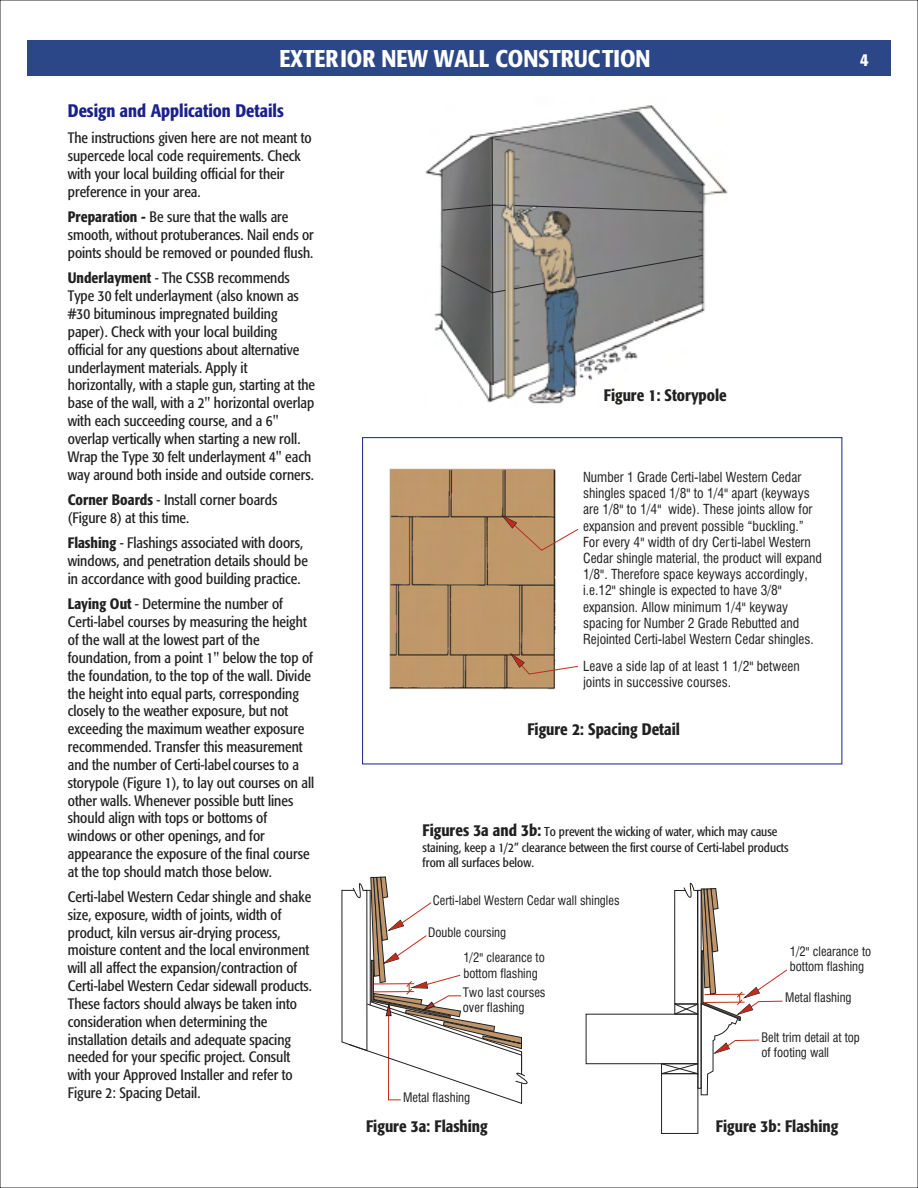
<style>
.page{position:relative;width:918px;height:1188px;background:#fff}
.page>*{position:absolute;margin:0;border:0;box-sizing:border-box;transform-origin:0 0}
.t1{font:500 condensed 24px "Formata";color:#fff}
.t2{font:500 condensed 18px "Formata";color:#1a218c}
.t3{font:500 condensed 18px "Formata";color:#fff}
.t4{font:500 condensed 16.5px "Formata";color:#212121}
.t5{font:condensed 15px/17.9px "Formata";color:#212121}
.t6{font:13.5px/16.2px "Swis 721 Cn BT";color:#212121}
.t7{font:12.75px/15.3px "Swis 721 Cn BT";color:#212121}
.t8{font:condensed 12.75px/15.6px "Formata";color:#212121}
.s1{font-weight:500}
.s2{font-weight:500;font-size:16.5px}
</style>
<div class="page">
<img style="left:425px;top:105px;width:303px;height:299px">
<div style="left:27px;top:40px;width:864px;height:36px;background:#2b4787"></div>
<svg style="left:390px;top:469px;width:189px;height:218px;background:#c09f79"></svg>
<div style="left:661px;top:1073px;width:37px;height:61px;border:1px solid #212121"></div>
<div style="left:586px;top:1014px;width:112px;height:50px;border:1px solid #212121"></div>
<svg style="left:661px;top:883px;width:126px;height:212px"></svg>
<svg style="left:341px;top:876px;width:187px;height:228px"></svg>
<div style="left:362px;top:437px;width:480px;height:327px;border:1px solid #1a218c"></div>
<svg style="left:513px;top:283px;width:32px;height:7px"></svg>
<svg style="left:576px;top:255px;width:127px;height:23px;background:#7e7e7f"></svg>
<svg style="left:514px;top:205px;width:189px;height:8px;background:#787878"></svg>
<svg style="left:441px;top:137px;width:65px;height:248px;background:#838483"></svg>
<p class="t1" style="left:280px;top:49px;width:372px">EXTERIOR NEW WALL CONSTRUCTION</p>
<p class="t3" style="left:860px;top:53px;width:10px">4</p>
<p class="t2" style="left:68px;top:104px;width:217px">Design and Application Details</p>
<p class="t5" style="left:68px;top:131px;width:245px">The instructions given here are not meant to supercede local code requirements. Check with your local building official for their preference in your area.</p>
<p class="t5" style="left:68px;top:210px;width:248px"><span class="s1">Preparation -</span> Be sure that the walls are smooth, without protuberances. Nail ends or points should be removed or pounded flush.</p>
<p class="t5" style="left:68px;top:271px;width:249px"><span class="s1">Underlayment</span> - The CSSB recommends Type 30 felt underlayment (also known as #30 bituminous impregnated building paper). Check with your local building official for any questions about alternative underlayment materials. Apply it horizontally, with a staple gun, starting at the base of the wall, with a 2" horizontal overlap with each succeeding course, and a 6" overlap vertically when starting a new roll.<br>Wrap the Type 30 felt underlayment 4" each way around both inside and outside corners.</p>
<p class="t5" style="left:68px;top:492px;width:211px"><span class="s1">Corner Boards</span> - Install corner boards (Figure 8) at this time.</p>
<p class="t5" style="left:68px;top:536px;width:242px"><span class="s1">Flashing</span> - Flashings associated with doors, windows, and penetration details should be in accordance with good building practice.</p>
<p class="t5" style="left:68px;top:597px;width:248px"><span class="s1">Laying Out</span> - Determine the number of Certi-label courses by measuring the height of the wall at the lowest part of the foundation, from a point 1" below the top of the foundation, to the top of the wall. Divide the height into equal parts, corresponding closely to the weather exposure, but not exceeding the maximum weather exposure recommended. Transfer this measurement and the number of Certi-labelcourses to a storypole (Figure 1), to lay out courses on all other walls. Whenever possible butt lines should align with tops or bottoms of windows or other openings, and for appearance the exposure of the final course at the top should match those below.</p>
<p class="t5" style="left:68px;top:889px;width:246px">Certi-label Western Cedar shingle and shake size, exposure, width of joints, width of product, kiln versus air-drying process, moisture content and the local environment will all affect the expansion/contraction of Certi-label Western Cedar sidewall products.<br>These factors should always be taken into consideration when determining the installation details and adequate spacing needed for your specific project. Consult with your Approved Installer and refer to Figure 2: Spacing Detail.</p>
<p class="t4" style="left:604px;top:388px;width:125px">Figure 1: Storypole</p>
<p class="t6" style="left:583px;top:470px;width:240px">Number 1 Grade Certi-label Western Cedar shingles spaced 1/8" to 1/4" apart (keyways are 1/8" to 1/4" wide). These joints allow for expansion and prevent possible “buckling.” For every 4" width of dry Certi-label Western Cedar shingle material, the product will expand 1/8". Therefore space keyways accordingly, i.e.12" shingle is expected to have 3/8" expansion. Allow minimum 1/4" keyway spacing for Number 2 Grade Rebutted and Rejointed Certi-label Western Cedar shingles.</p>
<p class="t6" style="left:583px;top:660px;width:218px">Leave a side lap of at least 1 1/2" between joints in successive courses.</p>
<p class="t4" style="left:527px;top:723px;width:154px">Figure 2: Spacing Detail</p>
<p class="t8" style="left:423px;top:825px;width:368px"><span class="s2">Figures 3a and 3b:</span> To prevent the wicking of water, which may cause staining, keep a 1/2” clearance between the first course of Certi-label products from all surfaces below.</p>
<p class="t7" style="left:433px;top:894px;width:188px">Certi-label Western Cedar wall shingles</p>
<p class="t7" style="left:428px;top:926px;width:80px">Double coursing</p>
<p class="t7" style="left:463px;top:951px;width:83px">1/2" clearance to bottom flashing</p>
<p class="t7" style="left:463px;top:986px;width:84px">Two last courses over flashing</p>
<p class="t7" style="left:403px;top:1091px;width:69px">Metal flashing</p>
<p class="t4" style="left:366px;top:1119px;width:123px">Figure 3a: Flashing</p>
<p class="t7" style="left:790px;top:945px;width:83px">1/2" clearance to bottom flashing</p>
<p class="t7" style="left:785px;top:991px;width:68px">Metal flashing</p>
<p class="t7" style="left:761px;top:1031px;width:100px">Belt trim detail at top of footing wall</p>
<p class="t4" style="left:716px;top:1119px;width:124px">Figure 3b: Flashing</p>
</div>
